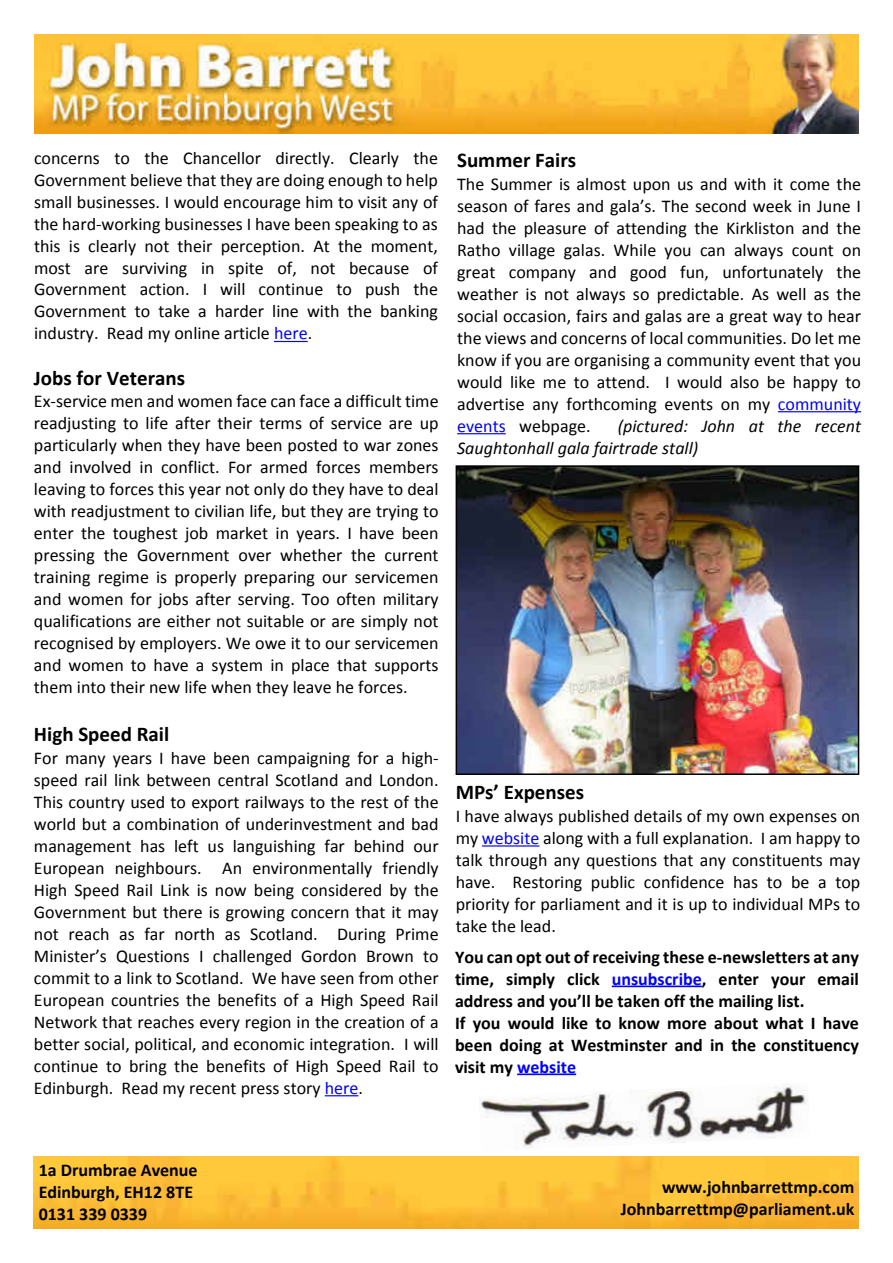
<style>
.page{position:relative;width:893px;height:1263px;background:#fff}
.page>*{position:absolute;margin:0;border:0;box-sizing:border-box;transform-origin:0 0}
.t1{font:700 21px "Calibri";color:#000}
.t2{font:18px/22px "Calibri";color:#000;text-align:justify}
.t3{font:700 18px/22px "Calibri";color:#000}
.t4{font:italic 18px/22px "Calibri";color:#000}
.s1{color:#00f}
</style>
<div class="page">
<img style="left:33px;top:1156px;width:826px;height:73px">
<img style="left:479px;top:1086px;width:328px;height:63px">
<hr style="left:612px;top:985px;width:90px;height:2px;background:#00f">
<hr style="left:517px;top:1073px;width:59px;height:2px;background:#00f">
<img style="left:34px;top:34px;width:825px;height:99px">
<hr style="left:274px;top:341px;width:34px;height:1px;background:#00f">
<hr style="left:778px;top:411px;width:83px;height:1px;background:#00f">
<hr style="left:457px;top:433px;width:49px;height:1px;background:#00f">
<hr style="left:482px;top:845px;width:57px;height:1px;background:#00f">
<hr style="left:325px;top:1095px;width:33px;height:1px;background:#00f">
<img style="left:456px;top:465px;width:403px;height:310px">
<p class="t2" style="left:34px;top:148px;width:405px">concerns to the Chancellor directly. Clearly the Government believe that they are doing enough to help small businesses. I would encourage him to visit any of the hard-working businesses I have been speaking to as this is clearly not their perception. At the moment, most are surviving in spite of, not because of Government action. I will continue to push the Government to take a harder line with the banking industry. Read my online article <span class="s1">here</span>.</p>
<p class="t1" style="left:457px;top:151px;width:121px">Summer Fairs</p>
<p class="t2" style="left:457px;top:174px;width:405px">The Summer is almost upon us and with it come the season of fares and gala’s. The second week in June I had the pleasure of attending the Kirkliston and the Ratho village galas. While you can always count on great company and good fun, unfortunately the weather is not always so predictable. As well as the social occasion, fairs and galas are a great way to hear the views and concerns of local communities. Do let me know if you are organising a community event that you would like me to attend. I would also be happy to advertise any forthcoming events on my <span class="s1">community events</span> webpage.</p>
<p class="t1" style="left:34px;top:369px;width:153px">Jobs for Veterans</p>
<p class="t2" style="left:34px;top:392px;width:406px">Ex-service men and women face can face a difficult time readjusting to life after their terms of service are up particularly when they have been posted to war zones and involved in conflict. For armed forces members leaving to forces this year not only do they have to deal with readjustment to civilian life, but they are trying to enter the toughest job market in years. I have been pressing the Government over whether the current training regime is properly preparing our servicemen and women for jobs after serving. Too often military qualifications are either not suitable or are simply not recognised by employers. We owe it to our servicemen and women to have a system in place that supports them into their new life when they leave he forces.</p>
<p class="t4" style="left:457px;top:416px;width:405px;text-indent:161px">(pictured: John at the recent<br>Saughtonhall gala fairtrade stall)</p>
<p class="t1" style="left:34px;top:725px;width:137px">High Speed Rail</p>
<p class="t2" style="left:34px;top:748px;width:406px">For many years I have been campaigning for a high&shy;speed rail link between central Scotland and London.<br>This country used to export railways to the rest of the world but a combination of underinvestment and bad management has left us languishing far behind our European neighbours. An environmentally friendly High Speed Rail Link is now being considered by the Government but there is growing concern that it may not reach as far north as Scotland. During Prime Minister’s Questions I challenged Gordon Brown to commit to a link to Scotland. We have seen from other European countries the benefits of a High Speed Rail Network that reaches every region in the creation of a better social, political, and economic integration. I will continue to bring the benefits of High Speed Rail to Edinburgh. Read my recent press story <span class="s1">here</span>.</p>
<p class="t1" style="left:456px;top:783px;width:130px">MPs’ Expenses</p>
<p class="t2" style="left:456px;top:806px;width:406px">I have always published details of my own expenses on my <span class="s1">website</span> along with a full explanation. I am happy to talk through any questions that any constituents may have. Restoring public confidence has to be a top priority for parliament and it is up to individual MPs to take the lead.</p>
<p class="t3" style="left:455px;top:947px;width:405px">You can opt out of receiving these e-newsletters at any time, simply click <span class="s1">unsubscribe</span>, enter your email address and you’ll be taken off the mailing list.<br>If you would like to know more about what I have been doing at Westminster and in the constituency visit my <span class="s1">website</span></p>
<p class="t3" style="left:39px;top:1160px;width:160px">1a Drumbrae Avenue<br>Edinburgh, EH12 8TE<br>0131 339 0339</p>
<p class="t3" style="left:621px;top:1178px;width:235px;text-align:right">www.johnbarrettmp.com<br>Johnbarrettmp@parliament.uk</p>
</div>
